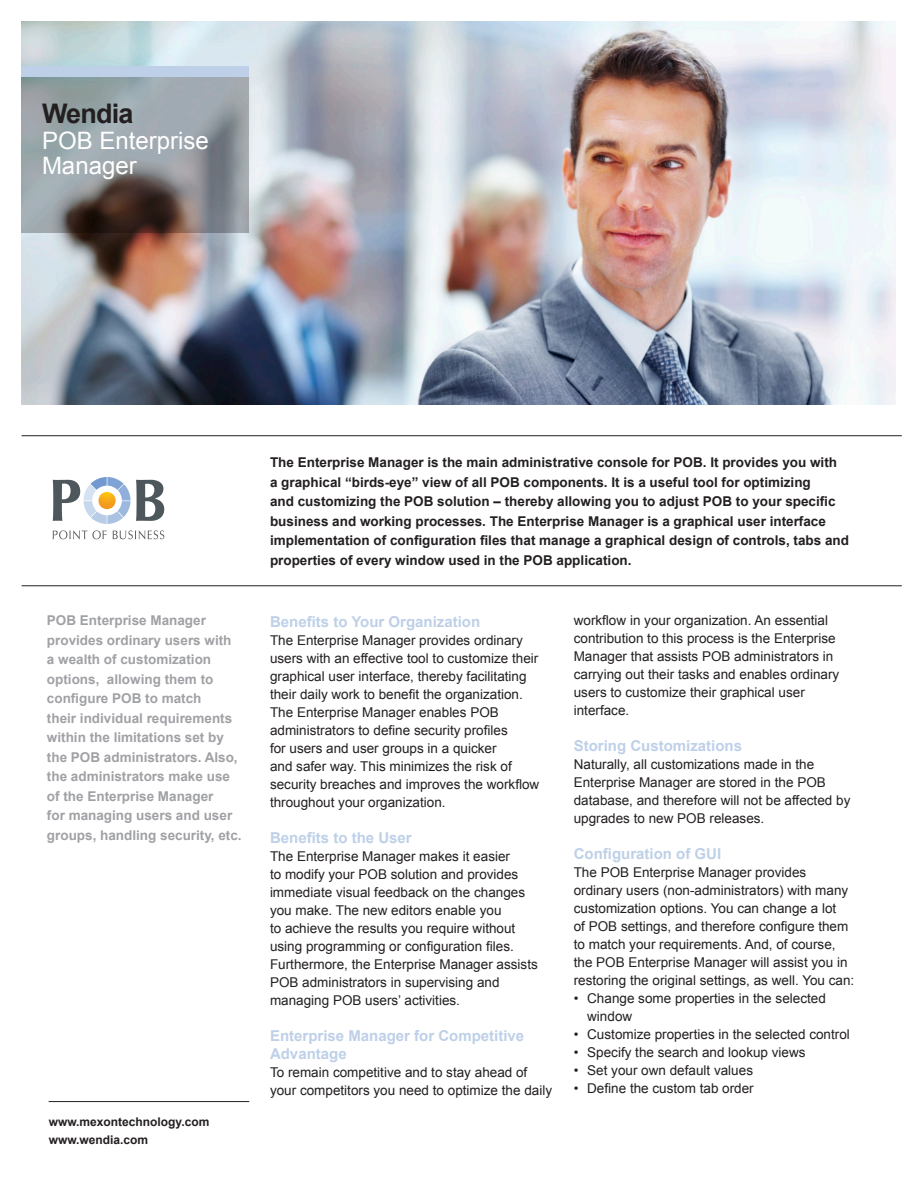
<style>
.page{position:relative;width:918px;height:1188px;background:#fff}
.page>*{position:absolute;margin:0;border:0;box-sizing:border-box;transform-origin:0 0}
.t1{font:700 27px "Arial";letter-spacing:-.03em;color:#231f20}
.t2{font:24px/25.5px "Arial";color:#fff}
.Subhead{font:700 15px/18px "Arial";color:#bed0e8}
.Subhead-2{font:13.5px/18px "Arial";color:#231f20}
.Intro{font:700 13.5px/19.5px "Arial";color:#231f20}
.t3{font:700 13.5px/19.5px "Arial";color:#a0a1a5}
.Quote_Sign_Off{font:700 12px/18px "Arial";color:#231f20}
</style>
<div class="page">
<img style="left:22px;top:22px;width:873px;height:383px">
<svg style="left:22px;top:76px;width:227px;height:157px;background:#8a8f92"></svg>
<hr style="left:22px;top:435px;width:880px;height:1px;background:#231f20">
<hr style="left:22px;top:586px;width:880px;height:1px;background:#231f20">
<div style="left:22px;top:66px;width:227px;height:10px;background:#bed0e8"></div>
<hr style="left:49px;top:1101px;width:200px;height:1px;background:#231f20">
<svg style="left:53px;top:477px;width:111px;height:63px"></svg>
<p class="t1" style="left:42px;top:96px;width:93px">Wendia</p>
<p class="t2" style="left:42px;top:128px;width:168px">POB Enterprise<br>Manager</p>
<p class="t3" style="left:47px;top:611px;width:196px">POB Enterprise Manager provides ordinary users with a wealth of customization options, allowing them to configure POB to match<br>their individual requirements within the limitations set by the POB administrators. Also, the administrators make use of the Enterprise Manager<br>for managing users and user groups, handling security, etc.</p>
<p class="Quote_Sign_Off" style="left:49px;top:1113px;width:162px">www.mexontechnology.com www.wendia.com</p>
<p class="Intro" style="left:270px;top:453px;width:581px">The Enterprise Manager is the main administrative console for POB. It provides you with<br>a graphical “birds-eye” view of all POB components. It is a useful tool for optimizing<br>and customizing the POB solution – thereby allowing you to adjust POB to your specific business and working processes. The Enterprise Manager is a graphical user interface implementation of configuration files that manage a graphical design of controls, tabs and properties of every window used in the POB application.</p>
<p class="Subhead" style="left:270px;top:613px;width:212px">Benefits to Your Organization</p>
<p class="Subhead-2" style="left:270px;top:631px;width:271px">The Enterprise Manager provides ordinary users with an effective tool to customize their graphical user interface, thereby facilitating their daily work to benefit the organization.<br>The Enterprise Manager enables POB administrators to define security profiles<br>for users and user groups in a quicker<br>and safer way. This minimizes the risk of security breaches and improves the workflow throughout your organization.</p>
<p class="Subhead" style="left:270px;top:829px;width:143px">Benefits to the User</p>
<p class="Subhead-2" style="left:270px;top:847px;width:269px">The Enterprise Manager makes it easier<br>to modify your POB solution and provides immediate visual feedback on the changes you make. The new editors enable you<br>to achieve the results you require without using programming or configuration files.<br>Furthermore, the Enterprise Manager assists POB administrators in supervising and managing POB users’ activities.</p>
<p class="Subhead" style="left:270px;top:1027px;width:256px">Enterprise Manager for Competitive<br>Advantage</p>
<p class="Subhead-2" style="left:270px;top:1063px;width:284px">To remain competitive and to stay ahead of your competitors you need to optimize the daily</p>
<p class="Subhead-2" style="left:574px;top:612px;width:267px">workflow in your organization. An essential contribution to this process is the Enterprise Manager that assists POB administrators in carrying out their tasks and enables ordinary users to customize their graphical user interface.</p>
<p class="Subhead" style="left:574px;top:738px;width:170px">Storing Customizations</p>
<p class="Subhead-2" style="left:574px;top:756px;width:278px">Naturally, all customizations made in the Enterprise Manager are stored in the POB database, and therefore will not be affected by upgrades to new POB releases.</p>
<p class="Subhead" style="left:574px;top:846px;width:149px">Configuration of GUI</p>
<p class="Subhead-2" style="left:574px;top:864px;width:282px">The POB Enterprise Manager provides ordinary users (non-administrators) with many customization options. You can change a lot<br>of POB settings, and therefore configure them to match your requirements. And, of course, the POB Enterprise Manager will assist you in restoring the original settings, as well. You can:</p>
<p class="Subhead-2" style="left:587px;top:990px;width:240px;text-indent:-14px">• Change some properties in the selected window</p>
<p class="Subhead-2" style="left:574px;top:1026px;width:278px">• Customize properties in the selected control</p>
<p class="Subhead-2" style="left:574px;top:1044px;width:233px">• Specify the search and lookup views</p>
<p class="Subhead-2" style="left:574px;top:1062px;width:181px">• Set your own default values</p>
<p class="Subhead-2" style="left:574px;top:1080px;width:182px">• Define the custom tab order</p>
</div>
